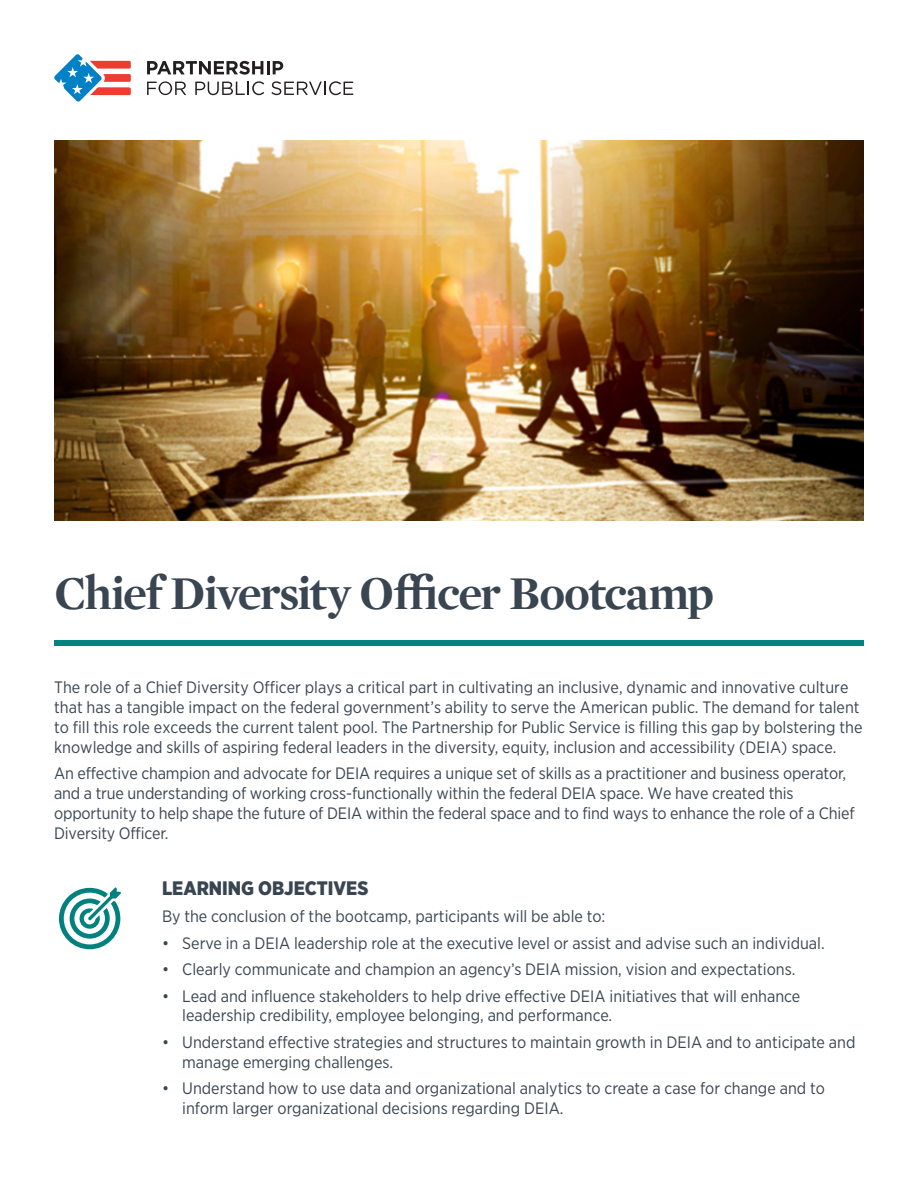
<style>
.page{position:relative;width:918px;height:1188px;background:#fff}
.page>*{position:absolute;margin:0;border:0;box-sizing:border-box;transform-origin:0 0}
.Title_Hed_2{font:700 48px "Mercury Display";letter-spacing:-.03em;color:#394651}
.Useme{font:900 19.5px "Gotham Narrow";color:#394651}
.Useme-2{font:16.5px/19.8px "Gotham Narrow";color:#394651}
</style>
<div class="page">
<div style="left:54px;top:640px;width:810px;height:6px;background:#00827e"></div>
<svg style="left:147px;top:61px;width:136px;height:14px"></svg>
<svg style="left:147px;top:81px;width:39px;height:14px"></svg>
<svg style="left:195px;top:81px;width:69px;height:14px"></svg>
<svg style="left:271px;top:81px;width:82px;height:14px"></svg>
<svg style="left:54px;top:54px;width:77px;height:48px"></svg>
<img style="left:54px;top:140px;width:810px;height:381px">
<svg style="left:59px;top:887px;width:62px;height:62px"></svg>
<p class="Title_Hed_2" style="left:54px;top:558px;width:662px">Chief Diversity Officer Bootcamp</p>
<p class="Useme-2" style="left:54px;top:677px;width:810px">The role of a Chief Diversity Officer plays a critical part in cultivating an inclusive, dynamic and innovative culture that has a tangible impact on the federal government’s ability to serve the American public. The demand for talent to fill this role exceeds the current talent pool. The Partnership for Public Service is filling this gap by bolstering the knowledge and skills of aspiring federal leaders in the diversity, equity, inclusion and accessibility (DEIA) space.</p>
<p class="Useme-2" style="left:54px;top:763px;width:802px">An effective champion and advocate for DEIA requires a unique set of skills as a practitioner and business operator, and a true understanding of working cross-functionally within the federal DEIA space. We have created this opportunity to help shape the future of DEIA within the federal space and to find ways to enhance the role of a Chief Diversity Officer.</p>
<p class="Useme" style="left:162px;top:876px;width:208px">LEARNING OBJECTIVES</p>
<p class="Useme-2" style="left:162px;top:906px;width:445px">By the conclusion of the bootcamp, participants will be able to:</p>
<p class="Useme-2" style="left:162px;top:933px;width:664px">• Serve in a DEIA leadership role at the executive level or assist and advise such an individual.</p>
<p class="Useme-2" style="left:162px;top:959px;width:635px">• Clearly communicate and champion an agency’s DEIA mission, vision and expectations.</p>
<p class="Useme-2" style="left:182px;top:986px;width:620px;text-indent:-20px">• Lead and influence stakeholders to help drive effective DEIA initiatives that will enhance leadership credibility, employee belonging, and performance.</p>
<p class="Useme-2" style="left:182px;top:1032px;width:675px;text-indent:-20px">• Understand effective strategies and structures to maintain growth in DEIA and to anticipate and manage emerging challenges.</p>
<p class="Useme-2" style="left:182px;top:1078px;width:644px;text-indent:-20px">• Understand how to use data and organizational analytics to create a case for change and to inform larger organizational decisions regarding DEIA.</p>
</div>
